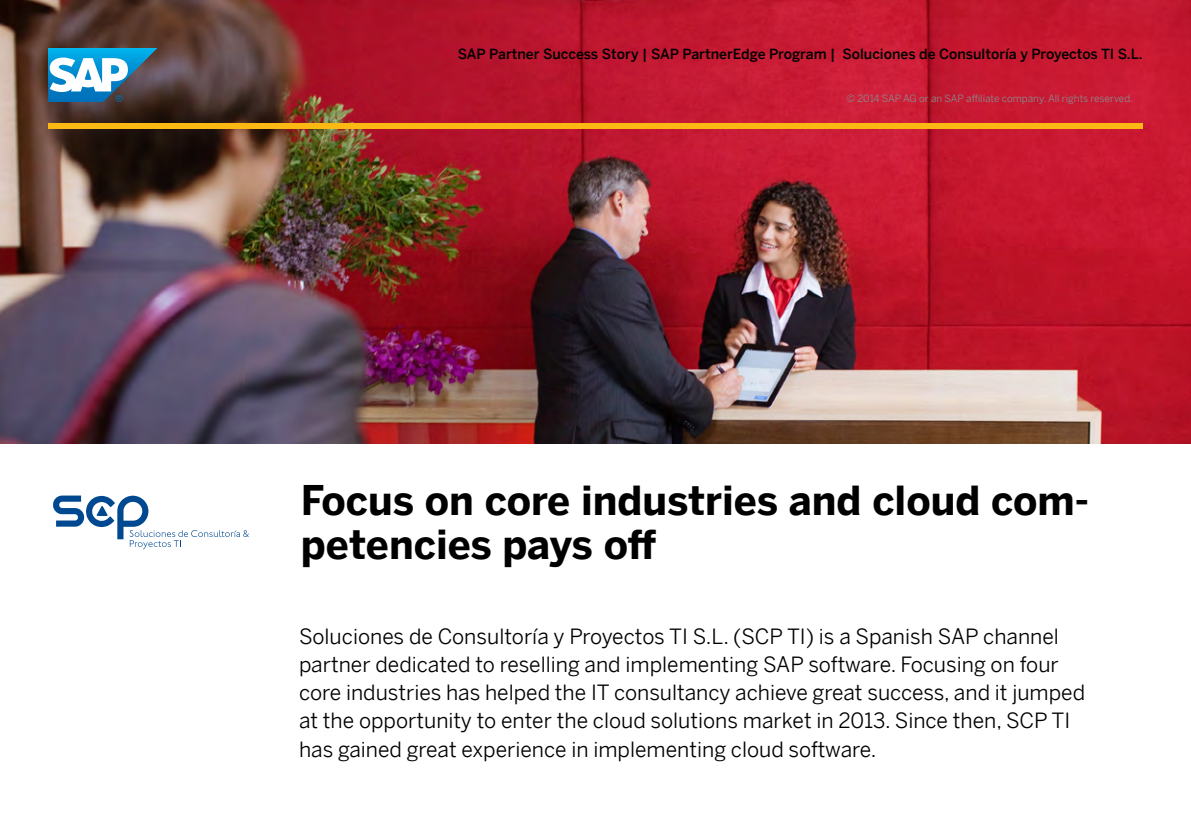
<style>
.page{position:relative;width:1191px;height:840px;background:#fff}
.page>*{position:absolute;margin:0;border:0;box-sizing:border-box;transform-origin:0 0}
.t1{font:700 40px/44px "Benton Sans";color:#000}
.t2{font:21px/28px "Benton Sans";color:#000}
.t3{font:500 14px "Benton Sans";color:#000}
.t4{font:10px "Benton Sans";color:#8a8c8e}
</style>
<div class="page">
<img style="left:0;top:0;width:1191px;height:443px">
<svg style="left:48px;top:48px;width:109px;height:54px"></svg>
<div style="left:48px;top:123px;width:1094px;height:5px;background:#fdb913"></div>
<svg style="left:53px;top:495px;width:196px;height:54px"></svg>
<p class="t3" style="left:458px;top:44px;width:686px">SAP Partner Success Story | SAP PartnerEdge Program | Soluciones de Consultoría y Proyectos TI S.L.</p>
<p class="t4" style="left:846px;top:91px;width:288px">© 2014 SAP AG or an SAP affiliate company. All rights reserved.</p>
<h1 class="t1" style="left:301px;top:476px;width:789px">Focus on core industries and cloud com&shy;petencies pays off</h1>
<p class="t2" style="left:299px;top:621px;width:787px">Soluciones de Consultoría y Proyectos TI S.L. (SCP TI) is a Spanish SAP channel partner dedicated to reselling and implementing SAP software. Focusing on four core industries has helped the IT consultancy achieve great success, and it jumped at the opportunity to enter the cloud solutions market in 2013. Since then, SCP TI has gained great experience in implementing cloud software.</p>
</div>
